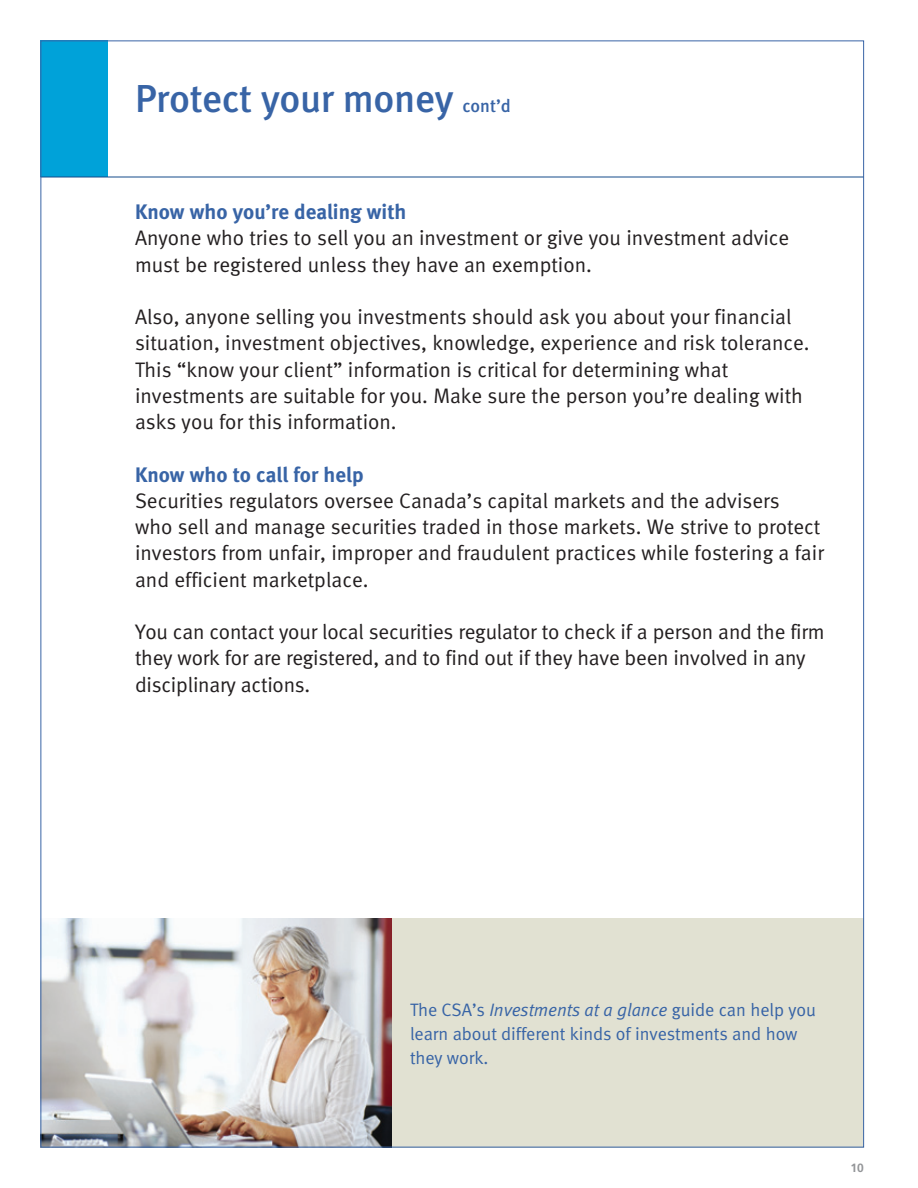
<style>
.page{position:relative;width:918px;height:1188px;background:#fff}
.page>*{position:absolute;margin:0;border:0;box-sizing:border-box;transform-origin:0 0}
.t1{font:39px "Meta Medium LF";letter-spacing:-.01em;color:#3864a6}
.t2{font:21px/26.2px "Meta Normal LF";color:#231f20}
.t3{font:21px "Meta Bold LF";color:#3864a6}
.t4{font:18px/24px "Meta Normal LF";letter-spacing:-.005em;color:#3864a6}
.t5{font:700 12px "Frutiger LT Std";color:#939598}
.s1{font-size:18px}
.s2{font-style:italic}
</style>
<div class="page">
<div style="left:40px;top:40px;width:68px;height:137px;background:#00a2d9"></div>
<hr style="left:40px;top:177px;width:824px;height:1px;background:#144b8b">
<div style="left:40px;top:918px;width:824px;height:230px;background:#e1e1d2"></div>
<img style="left:42px;top:918px;width:350px;height:228px">
<h1 class="t1" style="left:135px;top:75px;width:377px">Protect your money <span class="s1">cont’d</span></h1>
<p class="t3" style="left:135px;top:199px;width:273px">Know who you’re dealing with</p>
<p class="t2" style="left:135px;top:225px;width:656px">Anyone who tries to sell you an investment or give you investment advice must be registered unless they have an exemption.</p>
<p class="t2" style="left:135px;top:303px;width:676px">Also, anyone selling you investments should ask you about your financial situation, investment objectives, knowledge, experience and risk tolerance.<br>This “know your client” information is critical for determining what investments are suitable for you. Make sure the person you’re dealing with asks you for this information.</p>
<p class="t3" style="left:135px;top:462px;width:230px">Know who to call for help</p>
<p class="t2" style="left:135px;top:487px;width:690px">Securities regulators oversee Canada’s capital markets and the advisers<br>who sell and manage securities traded in those markets. We strive to protect investors from unfair, improper and fraudulent practices while fostering a fair and efficient marketplace.</p>
<p class="t2" style="left:135px;top:618px;width:691px">You can contact your local securities regulator to check if a person and the firm they work for are registered, and to find out if they have been involved in any disciplinary actions.</p>
<p class="t4" style="left:410px;top:997px;width:407px">The CSA’s <span class="s2">Investments at a glance</span> guide can help you learn about different kinds of investments and how they work.</p>
<p class="t5" style="left:851px;top:1160px;width:15px">10</p>
</div>
